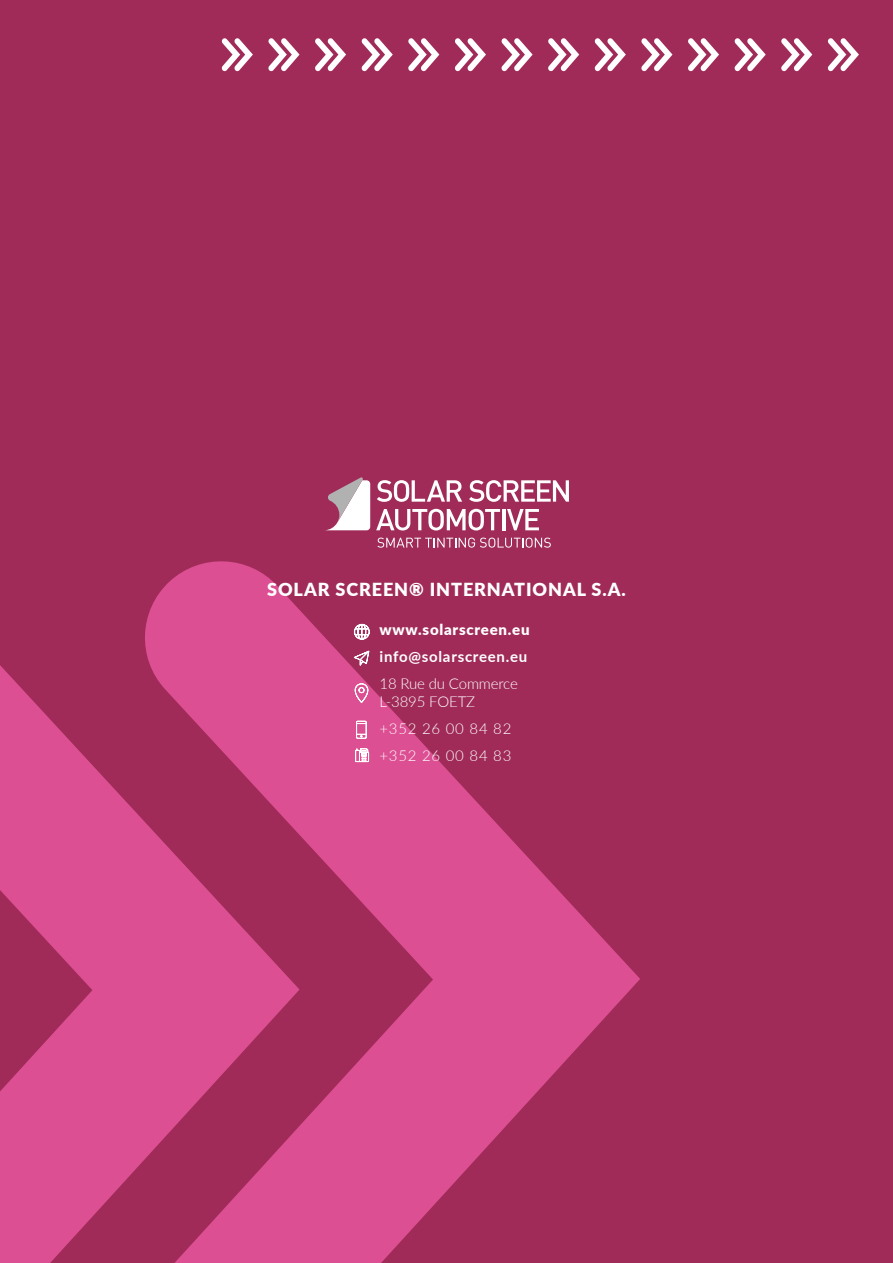
<style>
.page{position:relative;width:893px;height:1263px;background:#a02b58}
.page>*{position:absolute;margin:0;border:0;box-sizing:border-box;transform-origin:0 0}
.t1{font:900 18px "Lato";letter-spacing:.05em;color:#fff}
.t2{font:300 15px/18px "Lato";letter-spacing:-.01em;color:#fff}
.t3{font:300 15px/27px "Lato";letter-spacing:.05em;color:#fff}
.t4{font:700 15px "Lato";letter-spacing:.05em;color:#fff}
.t5{font:900 15px "Lato";letter-spacing:.05em;color:#fff}
</style>
<div class="page">
<svg style="left:202px;top:561px;width:438px;height:702px"></svg>
<svg style="left:0;top:564px;width:300px;height:699px;fill:#dc4f92"></svg>
<svg style="left:356px;top:721px;width:11px;height:18px"></svg>
<div style="left:355px;top:750px;width:5px;height:12px;border:1px solid #fff"></div>
<svg style="left:356px;top:748px;width:13px;height:14px"></svg>
<svg style="left:355px;top:683px;width:13px;height:20px"></svg>
<svg style="left:354px;top:650px;width:17px;height:17px"></svg>
<svg style="left:354px;top:624px;width:16px;height:16px"></svg>
<svg style="left:377px;top:480px;width:85px;height:22px"></svg>
<svg style="left:469px;top:480px;width:100px;height:22px"></svg>
<svg style="left:376px;top:509px;width:124px;height:21px"></svg>
<hr style="left:502px;top:509px;width:3px;height:21px;background:#fff">
<svg style="left:507px;top:509px;width:32px;height:21px"></svg>
<svg style="left:327px;top:477px;width:43px;height:53px"></svg>
<svg style="left:377px;top:538px;width:174px;height:10px"></svg>
<svg style="left:221px;top:38px;width:32px;height:33px"></svg>
<svg style="left:315px;top:38px;width:31px;height:33px"></svg>
<svg style="left:408px;top:38px;width:31px;height:33px"></svg>
<svg style="left:501px;top:38px;width:32px;height:33px"></svg>
<svg style="left:594px;top:38px;width:32px;height:33px"></svg>
<svg style="left:688px;top:38px;width:31px;height:33px"></svg>
<svg style="left:781px;top:38px;width:31px;height:33px"></svg>
<svg style="left:268px;top:38px;width:32px;height:33px"></svg>
<svg style="left:361px;top:38px;width:32px;height:33px"></svg>
<svg style="left:455px;top:38px;width:31px;height:33px"></svg>
<svg style="left:548px;top:38px;width:31px;height:33px"></svg>
<svg style="left:641px;top:38px;width:31px;height:33px"></svg>
<svg style="left:734px;top:38px;width:32px;height:33px"></svg>
<svg style="left:828px;top:38px;width:31px;height:33px"></svg>
<p class="t1" style="left:267px;top:576px;width:360px">SOLAR SCREEN® INTERNATIONAL S.A.</p>
<p class="t5" style="left:379px;top:618px;width:152px">www.solarscreen.eu</p>
<p class="t4" style="left:379px;top:645px;width:149px">info@solarscreen.eu</p>
<p class="t2" style="left:379px;top:674px;width:140px">18 Rue du Commerce<br>L-3895 FOETZ</p>
<p class="t3" style="left:379px;top:714px;width:133px">+352 26 00 84 82 +352 26 00 84 83</p>
</div>
